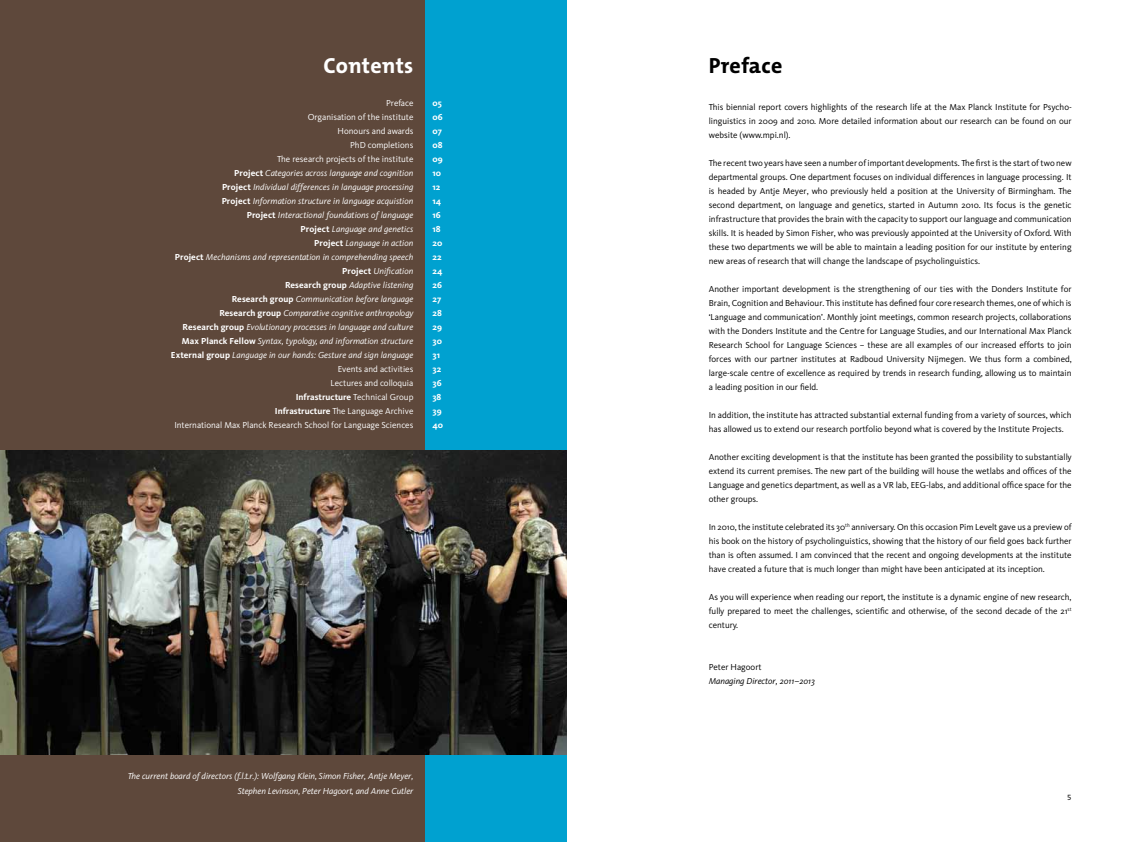
<style>
.page{position:relative;width:1134px;height:842px;background:#fff}
.page>*{position:absolute;margin:0;border:0;box-sizing:border-box;transform-origin:0 0}
.t1{font:700 22px "The Mix Office";letter-spacing:.015em;color:#fff}
.t2{font:700 22px "The Mix Office";letter-spacing:.015em;color:#000}
.t3{font:9px/14px "Kievit";color:#000;text-align:justify}
.t4{font:italic 9px/14px "Kievit";letter-spacing:.01em;color:#fff;text-align:right}
.t5{font:700 9px/14px "Kievit";color:#fff}
.t6{font:italic 9px "Kievit";color:#000}
.t7{font:8px "The Mix Office";color:#000}
.s1{font-style:normal}
.s2{font-weight:700;font-style:normal}
</style>
<div class="page">
<div style="left:0;top:0;width:567px;height:842px;background:#5e483b"></div>
<div style="left:425px;top:0;width:142px;height:842px;background:#00a1d0"></div>
<img style="left:0;top:450px;width:567px;height:304px">
<h1 class="t1" style="left:323px;top:54px;width:92px">Contents</h1>
<p class="t4" style="left:171px;top:96px;width:244px"><span class="s1">Preface<br>Organisation of the institute<br>Honours and awards<br>PhD completions<br>The research projects of the institute<br></span><span class="s2">Project</span> Categories across language and cognition<br><span class="s2">Project</span> Individual differences in language processing<br><span class="s2">Project</span> Information structure in language acquistion<br><span class="s2">Project</span> Interactional foundations of language<br><span class="s2">Project</span> Language and genetics<br><span class="s2">Project</span> Language in action<br><span class="s2">Project</span> Mechanisms and representation in comprehending speech <span class="s2">Project</span> Unification<br><span class="s2">Research group</span> Adaptive listening<br><span class="s2">Research group</span> Communication before language<br><span class="s2">Research group</span> Comparative cognitive anthropology<br><span class="s2">Research group</span> Evolutionary processes in language and culture <span class="s2">Max Planck Fellow</span> Syntax, typology, and information structure <span class="s2">External group</span> Language in our hands: Gesture and sign language <span class="s1">Events and activities<br>Lectures and colloquia<br></span><span class="s2">Infrastructure</span> <span class="s1">Technical Group<br></span><span class="s2">Infrastructure</span> <span class="s1">The Language Archive<br>International Max Planck Research School for Language Sciences</span></p>
<p class="t5" style="left:433px;top:96px;width:12px">05<br>06<br>07<br>08<br>09<br>10<br>12<br>14<br>16<br>18<br>20<br>22<br>24<br>26<br>27<br>28<br>29<br>30<br>31<br>32<br>36<br>38<br>39<br>40</p>
<p class="t4" style="left:128px;top:768px;width:287px;line-height:15px">The current board of directors (f.l.t.r.): Wolfgang Klein, Simon Fisher, Antje Meyer,<br>Stephen Levinson, Peter Hagoort, and Anne Cutler</p>
<h1 class="t2" style="left:709px;top:54px;width:75px">Preface</h1>
<p class="t3" style="left:709px;top:100px;width:365px">This biennial report covers highlights of the research life at the Max Planck Institute for Psycho&shy;linguistics in 2009 and 2010. More detailed information about our research can be found on our website (www.mpi.nl).</p>
<p class="t3" style="left:709px;top:156px;width:364px">The recent two years have seen a number of important developments. The first is the start of two new departmental groups. One department focuses on individual differences in language processing. It is headed by Antje Meyer, who previously held a position at the University of Birmingham. The second department, on language and genetics, started in Autumn 2010. Its focus is the genetic infrastructure that provides the brain with the capacity to support our language and communication skills. It is headed by Simon Fisher, who was previously appointed at the University of Oxford. With these two departments we will be able to maintain a leading position for our institute by entering new areas of research that will change the landscape of psycholinguistics.</p>
<p class="t3" style="left:709px;top:282px;width:364px">Another important development is the strengthening of our ties with the Donders Institute for Brain, Cognition and Behaviour. This institute has defined four core research themes, one of which is ‘Language and communication’. Monthly joint meetings, common research projects, collaborations with the Donders Institute and the Centre for Language Studies, and our International Max Planck Research School for Language Sciences – these are all examples of our increased efforts to join forces with our partner institutes at Radboud University Nijmegen. We thus form a combined, large-scale centre of excellence as required by trends in research funding, allowing us to maintain a leading position in our field.</p>
<p class="t3" style="left:709px;top:408px;width:364px">In addition, the institute has attracted substantial external funding from a variety of sources, which has allowed us to extend our research portfolio beyond what is covered by the Institute Projects.</p>
<p class="t3" style="left:709px;top:450px;width:364px">Another exciting development is that the institute has been granted the possibility to substantially extend its current premises. The new part of the building will house the wetlabs and offices of the Language and genetics department, as well as a VR lab, EEG-labs, and additional office space for the other groups.</p>
<p class="t3" style="left:709px;top:520px;width:364px">In 2010, the institute celebrated its 30<sup>th</sup> anniversary. On this occasion Pim Levelt gave us a preview of his book on the history of psycholinguistics, showing that the history of our field goes back further than is often assumed. I am convinced that the recent and ongoing developments at the institute have created a future that is much longer than might have been anticipated at its inception.</p>
<p class="t3" style="left:709px;top:590px;width:364px">As you will experience when reading our report, the institute is a dynamic engine of new research, fully prepared to meet the challenges, scientific and otherwise, of the second decade of the 21<sup>st </sup>century.</p>
<p class="t3" style="left:709px;top:660px;width:54px">Peter Hagoort</p>
<p class="t6" style="left:709px;top:675px;width:108px">Managing Director, 2011–2013</p>
<p class="t7" style="left:1067px;top:793px;width:6px">5</p>
</div>
